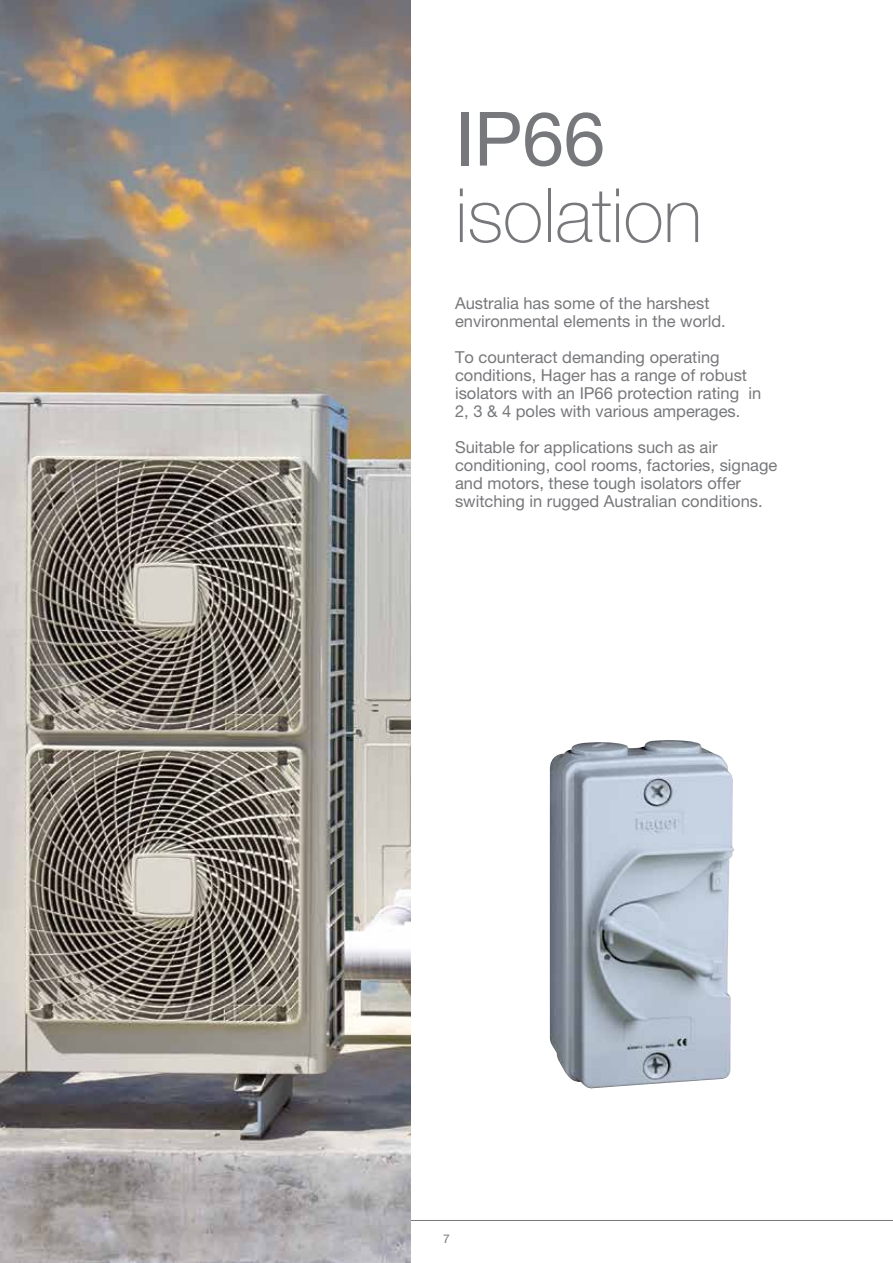
<style>
.page{position:relative;width:893px;height:1263px;background:#fff}
.page>*{position:absolute;margin:0;border:0;box-sizing:border-box;transform-origin:0 0}
.t1{font:100 75px "Helvetica Neue";letter-spacing:-.005em;color:#77787b}
.t2{font:75px "Helvetica Neue";color:#77787b}
.t3{font:16.5px/18px "Helvetica Neue";color:#77787b}
.t4{font:12px "Helvetica Neue";color:#77787b}
</style>
<div class="page">
<svg style="left:410px;top:1220px;width:483px;height:13px"></svg>
<img style="left:0;top:0;width:410px;height:1263px">
<img style="left:550px;top:740px;width:184px;height:349px">
<h1 class="t2" style="left:455px;top:94px;width:152px">IP66</h1>
<h1 class="t1" style="left:455px;top:174px;width:249px">isolation</h1>
<p class="t3" style="left:455px;top:293px;width:272px">Australia has some of the harshest environmental elements in the world.</p>
<p class="t3" style="left:455px;top:347px;width:308px">To counteract demanding operating conditions, Hager has a range of robust isolators with an IP66 protection rating in 2, 3 &amp; 4 poles with various amperages.</p>
<p class="t3" style="left:455px;top:437px;width:324px">Suitable for applications such as air conditioning, cool rooms, factories, signage and motors, these tough isolators offer switching in rugged Australian conditions.</p>
<p class="t4" style="left:443px;top:1231px;width:8px">7</p>
</div>
